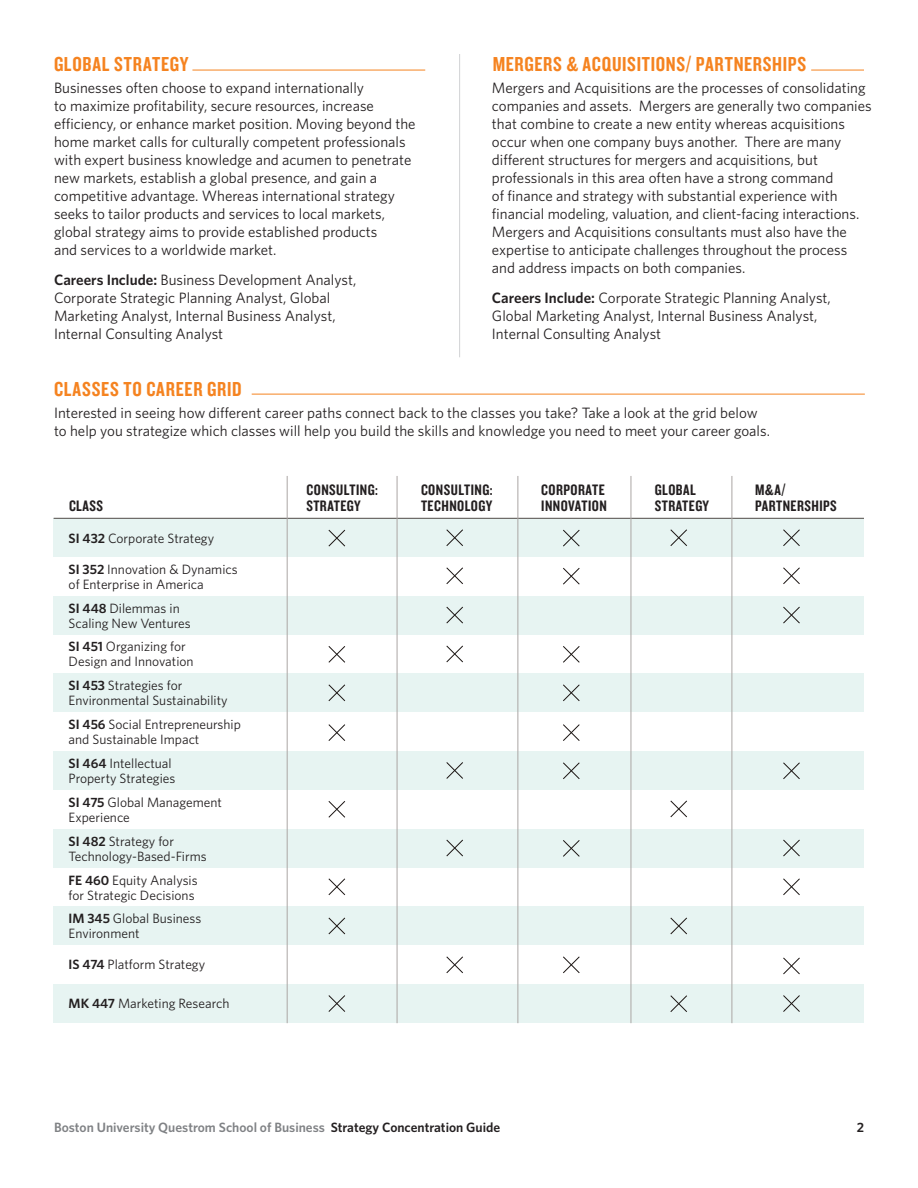
<style>
.page{position:relative;width:918px;height:1188px;background:#fff}
.page>*{position:absolute;margin:0;border:0;box-sizing:border-box;transform-origin:0 0}
.t1{font:21px "Knockout 49 Liteweight";letter-spacing:.035em;color:#f58320}
.t2{font:15.75px/15.9px "Knockout 49 Liteweight";letter-spacing:.03em;color:#231f20}
.t3{font:15px/18px "Whitney";color:#231f20}
.t4{font:13.5px/15px "Whitney";color:#231f20}
.t5{font:600 13.5px "Whitney";color:#808285}
.t6{font:600 13.5px "Whitney";color:#231f20}
.s1{font-weight:600}
.s2{color:#231f20}
</style>
<div class="page">
<hr style="left:459px;top:54px;width:1px;height:303px;background:#d1d2d4">
<hr style="left:192px;top:70px;width:233px;height:1px;background:#f58320">
<hr style="left:811px;top:70px;width:53px;height:1px;background:#f58320">
<div style="left:54px;top:596px;width:810px;height:39px;background:#e7f4f2"></div>
<div style="left:54px;top:673px;width:810px;height:39px;background:#e7f4f2"></div>
<div style="left:54px;top:751px;width:810px;height:39px;background:#e7f4f2"></div>
<div style="left:54px;top:829px;width:810px;height:39px;background:#e7f4f2"></div>
<div style="left:54px;top:907px;width:810px;height:38px;background:#e7f4f2"></div>
<div style="left:54px;top:984px;width:810px;height:39px;background:#e7f4f2"></div>
<div style="left:54px;top:518px;width:810px;height:39px;background:#e7f4f2"></div>
<svg style="left:328px;top:529px;width:18px;height:18px"></svg>
<svg style="left:328px;top:801px;width:18px;height:17px"></svg>
<svg style="left:328px;top:646px;width:18px;height:17px"></svg>
<svg style="left:328px;top:878px;width:18px;height:18px"></svg>
<svg style="left:328px;top:917px;width:18px;height:18px"></svg>
<svg style="left:328px;top:995px;width:18px;height:17px"></svg>
<svg style="left:328px;top:684px;width:18px;height:18px"></svg>
<svg style="left:328px;top:724px;width:18px;height:17px"></svg>
<svg style="left:446px;top:529px;width:17px;height:17px"></svg>
<svg style="left:446px;top:839px;width:17px;height:18px"></svg>
<svg style="left:446px;top:645px;width:17px;height:18px"></svg>
<svg style="left:446px;top:956px;width:17px;height:18px"></svg>
<svg style="left:446px;top:762px;width:17px;height:17px"></svg>
<svg style="left:446px;top:567px;width:17px;height:17px"></svg>
<svg style="left:446px;top:606px;width:17px;height:18px"></svg>
<svg style="left:563px;top:529px;width:17px;height:18px"></svg>
<svg style="left:563px;top:840px;width:17px;height:17px"></svg>
<svg style="left:563px;top:956px;width:17px;height:18px"></svg>
<svg style="left:563px;top:646px;width:17px;height:17px"></svg>
<svg style="left:563px;top:762px;width:17px;height:17px"></svg>
<svg style="left:563px;top:684px;width:17px;height:18px"></svg>
<svg style="left:563px;top:724px;width:17px;height:17px"></svg>
<svg style="left:563px;top:567px;width:17px;height:18px"></svg>
<svg style="left:670px;top:529px;width:17px;height:17px"></svg>
<svg style="left:670px;top:800px;width:17px;height:18px"></svg>
<svg style="left:670px;top:917px;width:17px;height:18px"></svg>
<svg style="left:670px;top:995px;width:17px;height:17px"></svg>
<svg style="left:783px;top:529px;width:17px;height:17px"></svg>
<svg style="left:783px;top:839px;width:17px;height:18px"></svg>
<svg style="left:783px;top:567px;width:17px;height:17px"></svg>
<svg style="left:783px;top:606px;width:17px;height:18px"></svg>
<svg style="left:783px;top:878px;width:17px;height:18px"></svg>
<svg style="left:783px;top:957px;width:17px;height:18px"></svg>
<svg style="left:783px;top:995px;width:17px;height:17px"></svg>
<svg style="left:783px;top:762px;width:17px;height:17px"></svg>
<hr style="left:54px;top:518px;width:810px;height:1px;background:#524a47">
<hr style="left:252px;top:394px;width:613px;height:1px;background:#f58320">
<hr style="left:397px;top:476px;width:1px;height:547px;background:#aba6a4">
<hr style="left:287px;top:476px;width:1px;height:547px;background:#aba6a4">
<hr style="left:518px;top:476px;width:1px;height:547px;background:#aba6a4">
<hr style="left:732px;top:476px;width:1px;height:547px;background:#aba6a4">
<hr style="left:631px;top:476px;width:1px;height:547px;background:#aba6a4">
<h1 class="t1" style="left:54px;top:51px;width:136px">GLOBAL STRATEGY</h1>
<h1 class="t1" style="left:493px;top:51px;width:315px">MERGERS &amp; ACQUISITIONS/ PARTNERSHIPS</h1>
<p class="t3" style="left:54px;top:78px;width:363px">Businesses often choose to expand internationally<br>to maximize profitability, secure resources, increase efficiency, or enhance market position. Moving beyond the home market calls for culturally competent professionals with expert business knowledge and acumen to penetrate new markets, establish a global presence, and gain a competitive advantage. Whereas international strategy seeks to tailor products and services to local markets, global strategy aims to provide established products<br>and services to a worldwide market.</p>
<p class="t3" style="left:54px;top:270px;width:304px"><span class="s1">Careers Include:</span> Business Development Analyst, Corporate Strategic Planning Analyst, Global Marketing Analyst, Internal Business Analyst, Internal Consulting Analyst</p>
<h1 class="t1" style="left:54px;top:376px;width:189px">CLASSES TO CAREER GRID</h1>
<p class="t3" style="left:492px;top:78px;width:381px">Mergers and Acquisitions are the processes of consolidating companies and assets. Mergers are generally two companies that combine to create a new entity whereas acquisitions occur when one company buys another. There are many different structures for mergers and acquisitions, but professionals in this area often have a strong command<br>of finance and strategy with substantial experience with financial modeling, valuation, and client-facing interactions.<br>Mergers and Acquisitions consultants must also have the expertise to anticipate challenges throughout the process and address impacts on both companies.</p>
<p class="t3" style="left:492px;top:288px;width:340px"><span class="s1">Careers Include:</span> Corporate Strategic Planning Analyst,<br>Global Marketing Analyst, Internal Business Analyst,<br>Internal Consulting Analyst</p>
<p class="t3" style="left:54px;top:404px;width:718px">Interested in seeing how different career paths connect back to the classes you take? Take a look at the grid below to help you strategize which classes will help you build the skills and knowledge you need to meet your career goals.</p>
<p class="t2" style="left:69px;top:498px;width:36px">CLASS</p>
<p class="t4" style="left:69px;top:530px;width:147px"><span class="s1">SI 432</span> Corporate Strategy</p>
<p class="t4" style="left:69px;top:562px;width:171px"><span class="s1">SI 352</span> Innovation &amp; Dynamics of Enterprise in America</p>
<p class="t4" style="left:69px;top:600px;width:124px"><span class="s1">SI 448</span> Dilemmas in<br>Scaling New Ventures</p>
<p class="t4" style="left:69px;top:639px;width:127px"><span class="s1">SI 451</span> Organizing for<br>Design and Innovation</p>
<p class="t4" style="left:69px;top:678px;width:160px"><span class="s1">SI 453</span> Strategies for<br>Environmental Sustainability</p>
<p class="t4" style="left:69px;top:717px;width:174px"><span class="s1">SI 456</span> Social Entrepreneurship and Sustainable Impact</p>
<p class="t4" style="left:69px;top:756px;width:108px"><span class="s1">SI 464</span> Intellectual<br>Property Strategies</p>
<p class="t4" style="left:69px;top:794px;width:155px"><span class="s1">SI 475</span> Global Management<br>Experience</p>
<p class="t4" style="left:69px;top:833px;width:140px"><span class="s1">SI 482</span> Strategy for<br>Technology-Based-Firms</p>
<p class="t4" style="left:69px;top:872px;width:131px"><span class="s1">FE 460</span> Equity Analysis for Strategic Decisions</p>
<p class="t4" style="left:69px;top:911px;width:134px"><span class="s1">IM 345</span> Global Business<br>Environment</p>
<p class="t4" style="left:69px;top:956px;width:138px"><span class="s1">IS 474</span> Platform Strategy</p>
<p class="t4" style="left:69px;top:995px;width:162px"><span class="s1">MK 447</span> Marketing Research</p>
<p class="t2" style="left:306px;top:481px;width:73px">CONSULTING:<br>STRATEGY</p>
<p class="t2" style="left:421px;top:481px;width:73px">CONSULTING:<br>TECHNOLOGY</p>
<p class="t2" style="left:541px;top:481px;width:67px">CORPORATE<br>INNOVATION</p>
<p class="t2" style="left:655px;top:481px;width:56px">GLOBAL<br>STRATEGY</p>
<p class="t2" style="left:755px;top:481px;width:83px">M&amp;A/<br>PARTNERSHIPS</p>
<p class="t5" style="left:54px;top:1118px;width:448px">Boston University Questrom School of Business <span class="s2">Strategy Concentration Guide</span></p>
<p class="t6" style="left:857px;top:1118px;width:9px">2</p>
</div>
